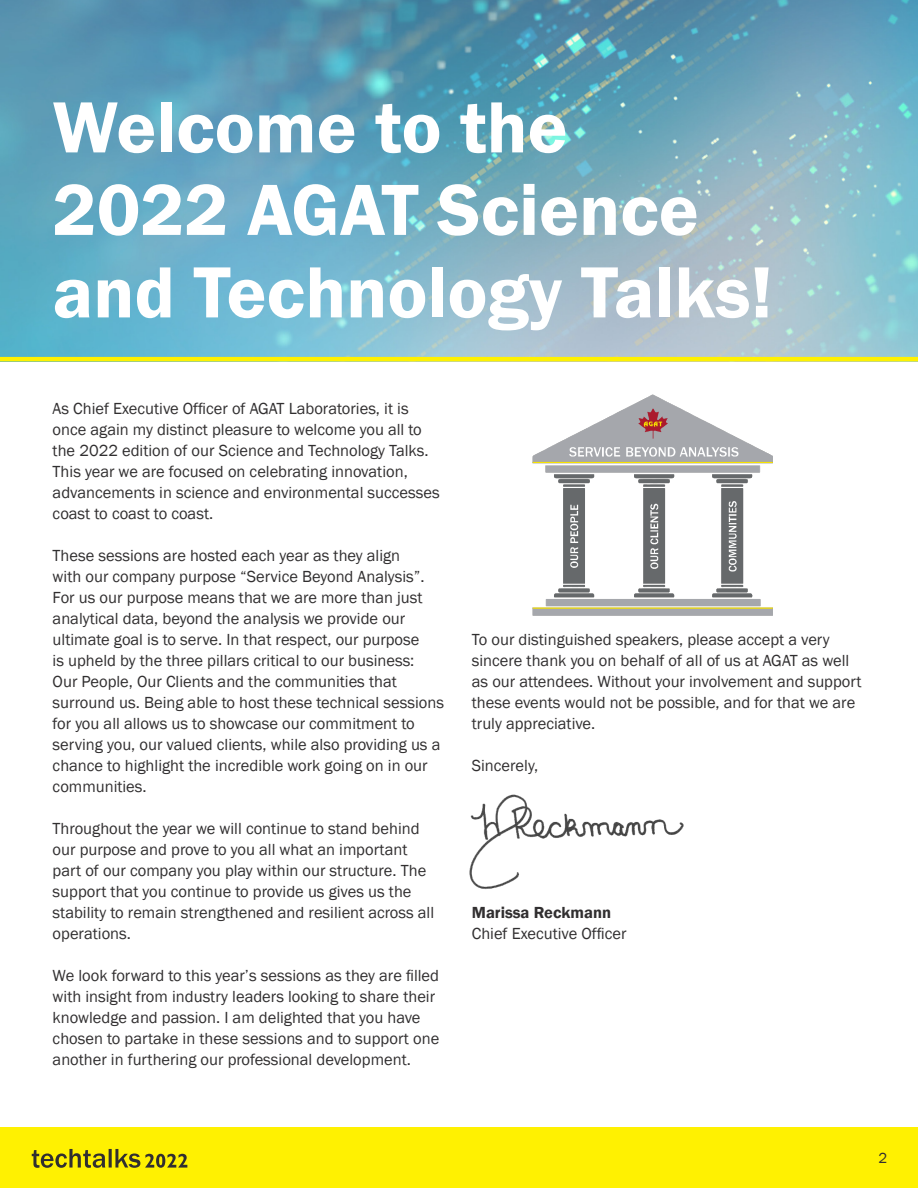
<style>
.page{position:relative;width:918px;height:1188px;background:#fff}
.page>*{position:absolute;margin:0;border:0;box-sizing:border-box;transform-origin:0 0}
.Heading{font:600 75px "Franklin Gothic";color:#fff}
.Heading-2{font:16.5px/21px "Franklin Gothic";color:#312f30}
.Heading-3{font:600 16.5px "Franklin Gothic";color:#312f30}
.t1{font:15px "Franklin Gothic";color:#312f30}
</style>
<div class="page">
<div style="left:0;top:1128px;width:918px;height:60px;background:#fff101"></div>
<svg style="left:32px;top:1149px;width:155px;height:19px"></svg>
<img style="left:0;top:0;width:918px;height:357px">
<hr style="left:0;top:357px;width:918px;height:4px;background:#fff101">
<img style="left:532px;top:394px;width:241px;height:222px">
<img style="left:469px;top:794px;width:215px;height:95px">
<p class="Heading" style="left:53px;top:81px;width:517px">Welcome to the</p>
<p class="Heading" style="left:53px;top:164px;width:648px">2022 AGAT Science</p>
<p class="Heading" style="left:53px;top:246px;width:722px">and Technology Talks!</p>
<p class="Heading-2" style="left:53px;top:398px;width:389px">As Chief Executive Officer of AGAT Laboratories, it is once again my distinct pleasure to welcome you all to the 2022 edition of our Science and Technology Talks.<br>This year we are focused on celebrating innovation, advancements in science and environmental successes coast to coast to coast.</p>
<p class="Heading-2" style="left:53px;top:545px;width:393px">These sessions are hosted each year as they align<br>with our company purpose “Service Beyond Analysis”.<br>For us our purpose means that we are more than just analytical data, beyond the analysis we provide our ultimate goal is to serve. In that respect, our purpose<br>is upheld by the three pillars critical to our business:<br>Our People, Our Clients and the communities that surround us. Being able to host these technical sessions for you all allows us to showcase our commitment to serving you, our valued clients, while also providing us a chance to highlight the incredible work going on in our communities.</p>
<p class="Heading-2" style="left:53px;top:818px;width:383px">Throughout the year we will continue to stand behind our purpose and prove to you all what an important part of our company you play within our structure. The support that you continue to provide us gives us the stability to remain strengthened and resilient across all operations.</p>
<p class="Heading-2" style="left:53px;top:965px;width:388px">We look forward to this year’s sessions as they are filled with insight from industry leaders looking to share their knowledge and passion. I am delighted that you have chosen to partake in these sessions and to support one another in furthering our professional development.</p>
<p class="Heading-2" style="left:472px;top:629px;width:391px">To our distinguished speakers, please accept a very sincere thank you on behalf of all of us at AGAT as well as our attendees. Without your involvement and support these events would not be possible, and for that we are truly appreciative.</p>
<p class="Heading-2" style="left:472px;top:755px;width:68px">Sincerely,</p>
<p class="Heading-3" style="left:472px;top:902px;width:141px">Marissa Reckmann</p>
<p class="Heading-2" style="left:472px;top:923px;width:156px">Chief Executive Officer</p>
<p class="t1" style="left:879px;top:1149px;width:10px">2</p>
</div>
